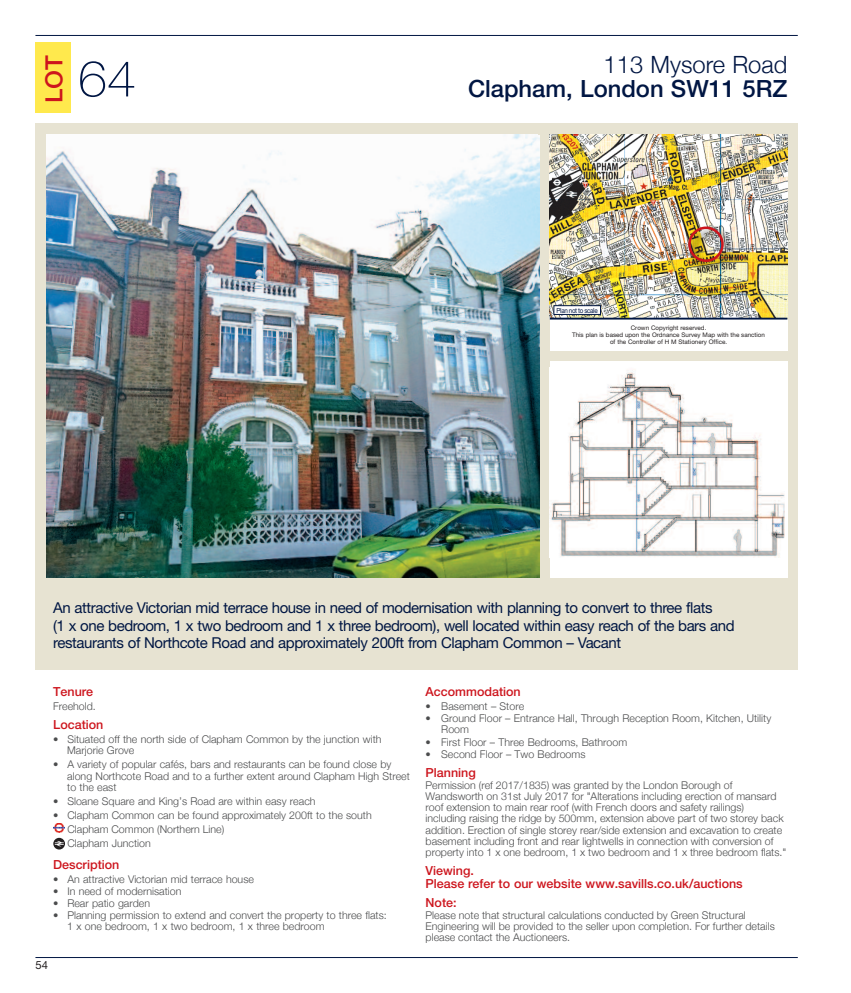
<style>
.page{position:relative;width:851px;height:993px;background:#fff}
.page>*{position:absolute;margin:0;border:0;box-sizing:border-box;transform-origin:0 0}
.t1{font:100 50px "Helvetica Neue";color:#001643;scale:1.05 1}
.t2{font:500 23.75px "Helvetica Neue";color:#001643}
.t3{font:300 23.75px "Helvetica Neue";color:#001643}
.t4{font:500 23.75px "Helvetica Neue";color:#cd151d;scale:1.05 1}
.t5{font:15px/17.5px "Helvetica Neue";letter-spacing:-.03em;color:#001643}
.t6{font:500 12.5px/12.6px "Helvetica Neue";color:#cd151d}
.t7{font:11.25px "Helvetica Neue";color:#231f20}
.t8{font:300 10.62px/11.2px "Helvetica Neue";color:#4b4c4d}
.t9{font:6.88px "Helvetica Neue";letter-spacing:-.055em;color:#001643;scale:.9 1}
.t10{font:6.25px/6.9px "Helvetica Neue";color:#231f20;text-align:center}
</style>
<div class="page">
<hr style="left:35px;top:35px;width:762px;height:1px;background:#001643">
<hr style="left:35px;top:956px;width:762px;height:1px;background:#001643">
<div style="left:35px;top:124px;width:762px;height:545px;background:#e7e3d2"></div>
<div style="left:35px;top:42px;width:36px;height:71px;background:#ffe94d"></div>
<img style="left:46px;top:134px;width:493px;height:443px">
<img style="left:549px;top:134px;width:238px;height:183px">
<div style="left:549px;top:361px;width:238px;height:216px;background:#fff"></div>
<img style="left:549px;top:372px;width:235px;height:185px">
<div style="left:549px;top:318px;width:238px;height:32px;background:#fff"></div>
<svg style="left:53px;top:823px;width:12px;height:9px"></svg>
<svg style="left:53px;top:837px;width:12px;height:12px"></svg>
<svg style="left:55px;top:840px;width:9px;height:6px"></svg>
<div style="left:554px;top:306px;width:46px;height:8px;background:#fff"></div>
<div style="left:553px;top:305px;width:47px;height:9px;border:1px solid #001643"></div>
<img style="left:682px;top:221px;width:57px;height:57px">
<svg style="left:688px;top:226px;width:35px;height:36px"></svg>
<hr style="left:549px;top:317px;width:238px;height:2px;background:#001643">
<h2 class="t4" style="left:35px;top:103px;width:47px;rotate:-90deg">LOT</h2>
<h1 class="t1" style="left:78px;top:48px;width:57px">64</h1>
<h2 class="t3" style="left:603px;top:50px;width:185px">113 Mysore Road</h2>
<h2 class="t2" style="left:468px;top:69px;width:321px">Clapham, London SW11 5RZ</h2>
<p class="t9" style="left:556px;top:307px;width:47px">Plan not to scale</p>
<p class="t10" style="left:572px;top:324px;width:194px">Crown Copyright reserved.<br>This plan is based upon the Ordnance Survey Map with the sanction of the Controller of H M Stationery Office.</p>
<p class="t5" style="left:53px;top:599px;width:682px">An attractive Victorian mid terrace house in need of modernisation with planning to convert to three flats<br>(1 x one bedroom, 1 x two bedroom and 1 x three bedroom), well located within easy reach of the bars and restaurants of Northcote Road and approximately 200ft from Clapham Common – Vacant</p>
<p class="t6" style="left:53px;top:684px;width:42px">Tenure</p>
<p class="t8" style="left:53px;top:700px;width:44px">Freehold.</p>
<p class="t6" style="left:53px;top:717px;width:52px">Location</p>
<p class="t8" style="left:67px;top:733px;width:316px;text-indent:-14px">• Situated off the north side of Clapham Common by the junction with<br>Marjorie Grove</p>
<p class="t8" style="left:67px;top:758px;width:344px;text-indent:-14px">• A variety of popular cafés, bars and restaurants can be found close by along Northcote Road and to a further extent around Clapham High Street to the east</p>
<p class="t8" style="left:53px;top:795px;width:264px">• Sloane Square and King’s Road are within easy reach</p>
<p class="t8" style="left:67px;top:807px;width:306px;line-height:14px;text-indent:-14px">• Clapham Common can be found approximately 200ft to the south<br>Clapham Common (Northern Line)<br>Clapham Junction</p>
<p class="t6" style="left:53px;top:856px;width:68px">Description</p>
<p class="t8" style="left:53px;top:872px;width:202px">• An attractive Victorian mid terrace house</p>
<p class="t8" style="left:53px;top:884px;width:130px">• In need of modernisation</p>
<p class="t8" style="left:53px;top:897px;width:98px">• Rear patio garden</p>
<p class="t8" style="left:67px;top:909px;width:321px;text-indent:-14px">• Planning permission to extend and convert the property to three flats:<br>1 x one bedroom, 1 x two bedroom, 1 x three bedroom</p>
<p class="t7" style="left:35px;top:960px;width:14px">54</p>
<p class="t6" style="left:425px;top:684px;width:97px">Accommodation</p>
<p class="t8" style="left:425px;top:700px;width:100px">• Basement – Store</p>
<p class="t8" style="left:441px;top:712px;width:331px;text-indent:-16px">• Ground Floor – Entrance Hall, Through Reception Room, Kitchen, Utility<br>Room</p>
<p class="t8" style="left:425px;top:735px;width:203px">• First Floor – Three Bedrooms, Bathroom</p>
<p class="t8" style="left:425px;top:747px;width:161px">• Second Floor – Two Bedrooms</p>
<p class="t6" style="left:425px;top:765px;width:52px">Planning</p>
<p class="t8" style="left:425px;top:778px;width:362px">Permission (ref 2017/1835) was granted by the London Borough of Wandsworth on 31st July 2017 for "Alterations including erection of mansard roof extension to main rear roof (with French doors and safety railings) including raising the ridge by 500mm, extension above part of two storey back addition. Erection of single storey rear/side extension and excavation to create basement including front and rear lightwells in connection with conversion of property into 1 x one bedroom, 1 x two bedroom and 1 x three bedroom flats."</p>
<p class="t6" style="left:425px;top:863px;width:318px">Viewing.<br>Please refer to our website www.savills.co.uk/auctions</p>
<p class="t6" style="left:425px;top:894px;width:33px">Note:</p>
<p class="t8" style="left:425px;top:908px;width:350px">Please note that structural calculations conducted by Green Structural<br>Engineering will be provided to the seller upon completion. For further details please contact the Auctioneers.</p>
</div>
